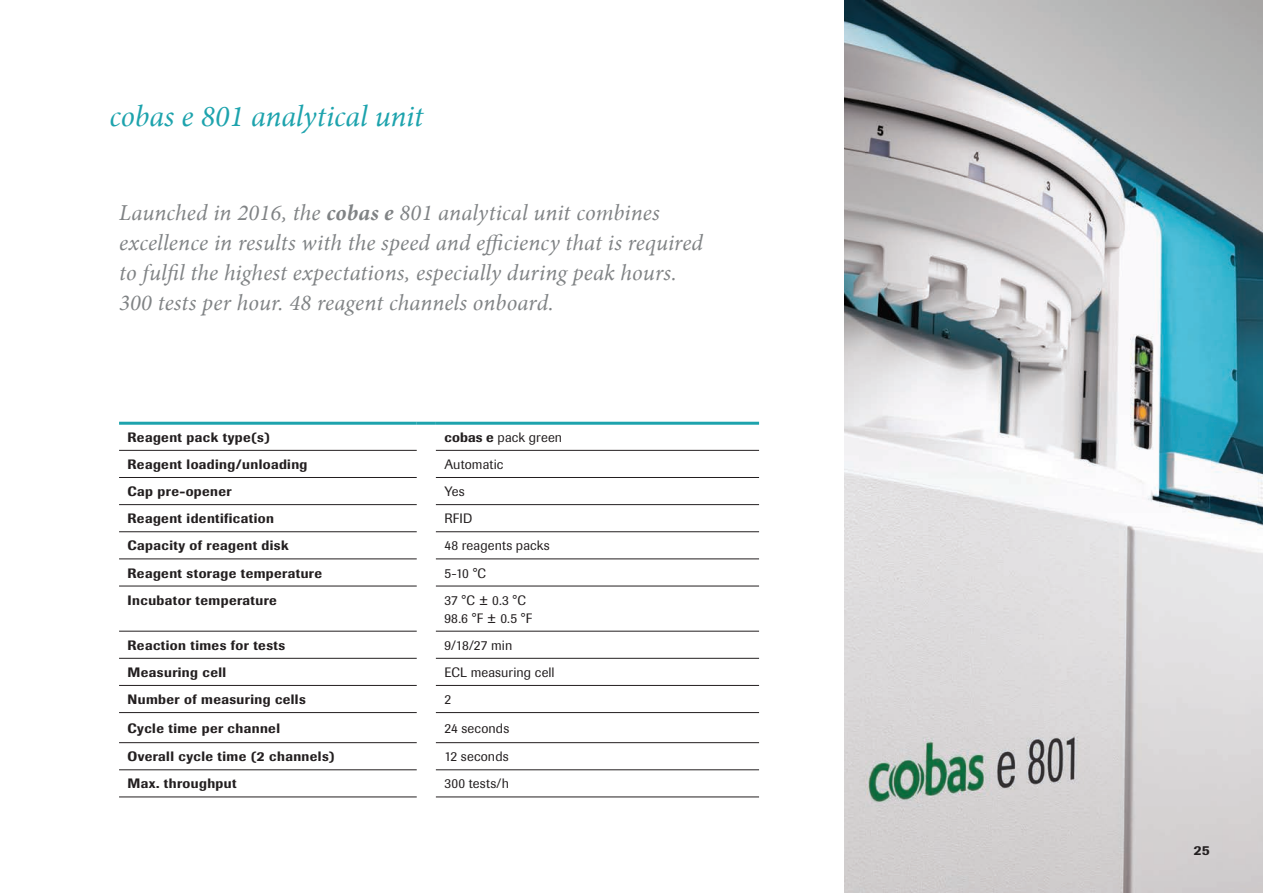
<style>
.page{position:relative;width:1263px;height:893px;background:#fff}
.page>*{position:absolute;margin:0;border:0;box-sizing:border-box;transform-origin:0 0}
.t1{font:italic 30px "Minion";letter-spacing:-.005em;color:#1da3ad}
.t2{font:italic 22.5px/30px "Minion";letter-spacing:.01em;color:#808385}
.t3{font:500 13.5px "Imago";letter-spacing:.03em;color:#231f20}
.t4{font:13.5px/18px "Imago";letter-spacing:.01em;color:#231f20}
.s1{font-weight:700}
.s2{font-weight:500}
</style>
<div class="page">
<img style="left:844px;top:0;width:419px;height:893px">
<hr style="left:119px;top:450px;width:298px;height:1px;background:#231f20">
<hr style="left:436px;top:450px;width:323px;height:1px;background:#231f20">
<hr style="left:119px;top:477px;width:298px;height:1px;background:#231f20">
<hr style="left:436px;top:477px;width:323px;height:1px;background:#231f20">
<hr style="left:119px;top:504px;width:298px;height:1px;background:#231f20">
<hr style="left:436px;top:504px;width:323px;height:1px;background:#231f20">
<hr style="left:119px;top:531px;width:298px;height:1px;background:#231f20">
<hr style="left:436px;top:531px;width:323px;height:1px;background:#231f20">
<hr style="left:119px;top:558px;width:298px;height:1px;background:#231f20">
<hr style="left:436px;top:558px;width:323px;height:1px;background:#231f20">
<hr style="left:119px;top:586px;width:298px;height:1px;background:#231f20">
<hr style="left:436px;top:586px;width:323px;height:1px;background:#231f20">
<hr style="left:119px;top:631px;width:298px;height:1px;background:#231f20">
<hr style="left:436px;top:631px;width:323px;height:1px;background:#231f20">
<hr style="left:119px;top:658px;width:298px;height:1px;background:#231f20">
<hr style="left:436px;top:658px;width:323px;height:1px;background:#231f20">
<hr style="left:119px;top:685px;width:298px;height:1px;background:#231f20">
<hr style="left:436px;top:685px;width:323px;height:1px;background:#231f20">
<hr style="left:119px;top:712px;width:298px;height:1px;background:#231f20">
<hr style="left:436px;top:712px;width:323px;height:1px;background:#231f20">
<hr style="left:119px;top:742px;width:298px;height:1px;background:#231f20">
<hr style="left:436px;top:742px;width:323px;height:1px;background:#231f20">
<hr style="left:119px;top:769px;width:298px;height:1px;background:#231f20">
<hr style="left:436px;top:769px;width:323px;height:1px;background:#231f20">
<hr style="left:119px;top:796px;width:298px;height:1px;background:#231f20">
<hr style="left:436px;top:796px;width:323px;height:1px;background:#231f20">
<hr style="left:119px;top:422px;width:298px;height:3px;background:#1da3ad">
<hr style="left:417px;top:422px;width:19px;height:3px;background:#1da3ad">
<hr style="left:436px;top:422px;width:323px;height:3px;background:#1da3ad">
<h1 class="t1" style="left:109px;top:96px;width:315px">cobas e 801 analytical unit</h1>
<p class="t2" style="left:119px;top:198px;width:585px">Launched in 2016, the <span class="s1">cobas e</span> 801 analytical unit combines excellence in results with the speed and efficiency that is required to fulfil the highest expectations, especially during peak hours.<br>300 tests per hour. 48 reagent channels onboard.</p>
<p class="t3" style="left:128px;top:428px;width:144px">Reagent pack type(s)</p>
<p class="t4" style="left:444px;top:428px;width:119px"><span class="s2">cobas e</span> pack green</p>
<p class="t3" style="left:128px;top:455px;width:181px">Reagent loading/unloading</p>
<p class="t4" style="left:444px;top:455px;width:61px">Automatic</p>
<p class="t3" style="left:128px;top:483px;width:106px">Cap pre-opener</p>
<p class="t4" style="left:444px;top:482px;width:22px">Yes</p>
<p class="t3" style="left:128px;top:510px;width:148px">Reagent identification</p>
<p class="t4" style="left:444px;top:509px;width:29px">RFID</p>
<p class="t3" style="left:128px;top:537px;width:163px">Capacity of reagent disk</p>
<p class="t4" style="left:444px;top:537px;width:107px">48 reagents packs</p>
<p class="t3" style="left:128px;top:564px;width:196px">Reagent storage temperature</p>
<p class="t4" style="left:444px;top:564px;width:43px">5-10 °C</p>
<p class="t3" style="left:128px;top:591px;width:151px">Incubator temperature</p>
<p class="t4" style="left:444px;top:591px;width:89px">37 °C ± 0.3 °C<br>98.6 °F ± 0.5 °F</p>
<p class="t3" style="left:128px;top:636px;width:159px">Reaction times for tests</p>
<p class="t4" style="left:444px;top:636px;width:69px">9/18/27 min</p>
<p class="t3" style="left:128px;top:663px;width:100px">Measuring cell</p>
<p class="t4" style="left:444px;top:663px;width:112px">ECL measuring cell</p>
<p class="t3" style="left:128px;top:691px;width:180px">Number of measuring cells</p>
<p class="t4" style="left:444px;top:690px;width:8px">2</p>
<p class="t3" style="left:128px;top:719px;width:154px">Cycle time per channel</p>
<p class="t4" style="left:444px;top:719px;width:66px">24 seconds</p>
<p class="t3" style="left:128px;top:748px;width:209px">Overall cycle time (2 channels)</p>
<p class="t4" style="left:444px;top:747px;width:66px">12 seconds</p>
<p class="t3" style="left:128px;top:775px;width:111px">Max. throughput</p>
<p class="t4" style="left:444px;top:775px;width:66px">300 tests/h</p>
<p class="t3" style="left:1194px;top:841px;width:18px">25</p>
</div>
